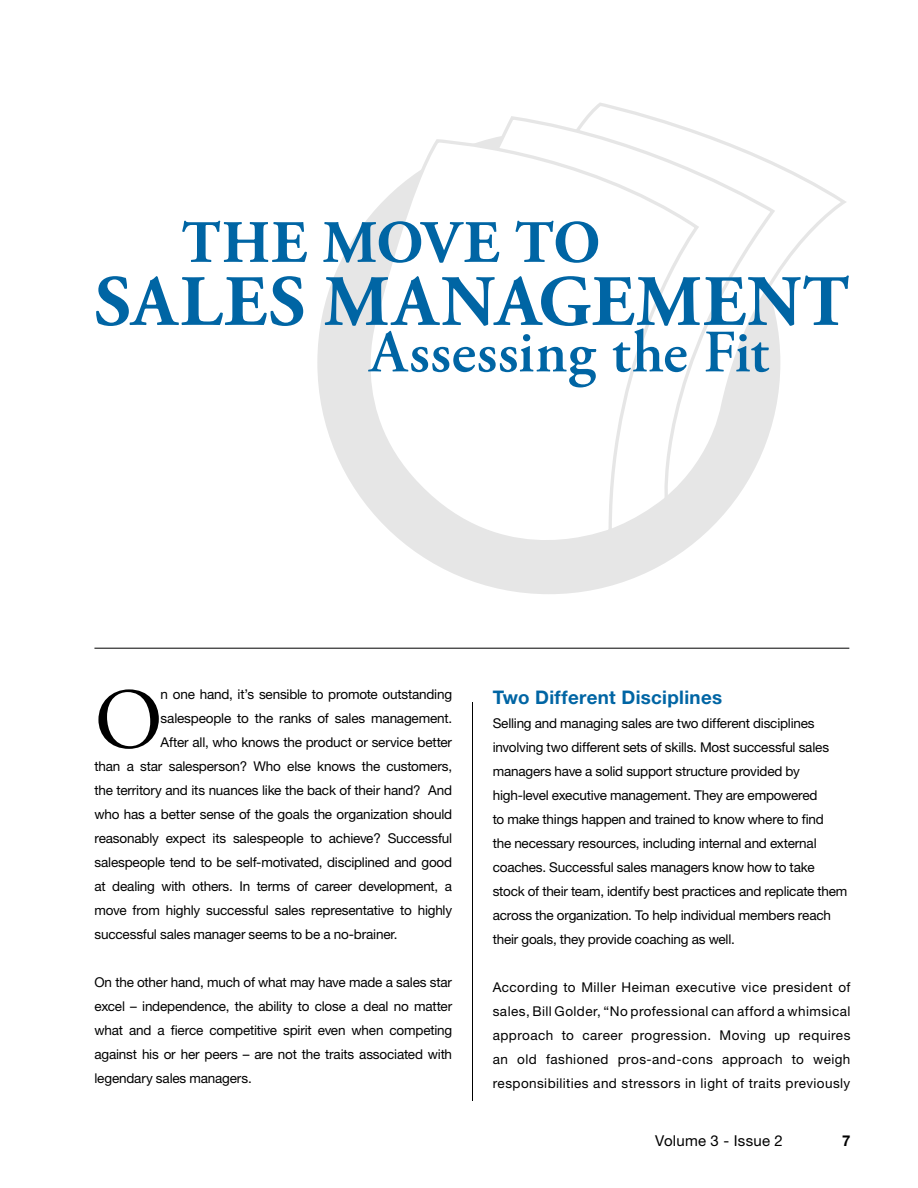
<style>
.page{position:relative;width:918px;height:1188px;background:#fff}
.page>*{position:absolute;margin:0;border:0;box-sizing:border-box;transform-origin:0 0}
.t1{font:85.95px "Adobe Garamond Pro";color:#000}
.t2{font:700 72px "Adobe Garamond Pro";letter-spacing:.025em;color:#0065a4}
.t3{font:600 60px "Adobe Garamond Pro";letter-spacing:.01em;color:#0065a4}
.t4{font:700 60px "Adobe Garamond Pro";letter-spacing:.005em;color:#0065a4}
.t5{font:700 18.75px "Helvetica Neue";letter-spacing:.02em;color:#0065a4}
.t6{font:15px "Helvetica Neue";letter-spacing:.015em;color:#000}
.t7{font:13.5px/24px "Helvetica Neue";letter-spacing:-.015em;color:#000;text-align:justify}
</style>
<div class="page">
<div style="left:317px;top:131px;width:463px;height:463px;background:#e6e6e6;border-radius:50%"></div>
<svg style="left:511px;top:103px;width:335px;height:303px"></svg>
<svg style="left:502px;top:118px;width:274px;height:420px"></svg>
<svg style="left:337px;top:136px;width:363px;height:435px"></svg>
<hr style="left:472px;top:702px;width:1px;height:399px;background:#000">
<hr style="left:94px;top:648px;width:755px;height:1px;background:#000">
<h3 class="t4" style="left:182px;top:208px;width:420px">THE MOVE TO</h3>
<h2 class="t2" style="left:94px;top:260px;width:756px">SALES MANAGEMENT</h2>
<h3 class="t3" style="left:370px;top:318px;width:401px">Assessing the Fit</h3>
<h1 class="t1" style="left:94px;top:669px;width:70px">O</h1>
<p class="t7" style="left:161px;top:683px;width:293px">n one hand, it’s sensible to promote outstanding</p>
<p class="t7" style="left:161px;top:707px;width:293px">salespeople to the ranks of sales management.</p>
<p class="t7" style="left:161px;top:731px;width:293px">After all, who knows the product or service better</p>
<p class="t7" style="left:94px;top:755px;width:359px">than a star salesperson? Who else knows the customers,</p>
<p class="t7" style="left:94px;top:779px;width:359px">the territory and its nuances like the back of their hand? And</p>
<p class="t7" style="left:94px;top:803px;width:359px">who has a better sense of the goals the organization should</p>
<p class="t7" style="left:94px;top:827px;width:359px">reasonably expect its salespeople to achieve? Successful</p>
<p class="t7" style="left:94px;top:851px;width:359px">salespeople tend to be self-motivated, disciplined and good</p>
<p class="t7" style="left:94px;top:875px;width:359px">at dealing with others. In terms of career development, a</p>
<p class="t7" style="left:94px;top:899px;width:359px">move from highly successful sales representative to highly</p>
<p class="t7" style="left:94px;top:923px;width:305px">successful sales manager seems to be a no-brainer.</p>
<p class="t7" style="left:94px;top:971px;width:359px">On the other hand, much of what may have made a sales star excel – independence, the ability to close a deal no matter what and a fierce competitive spirit even when competing against his or her peers – are not the traits associated with legendary sales managers.</p>
<h3 class="t5" style="left:493px;top:685px;width:231px">Two Different Disciplines</h3>
<p class="t7" style="left:493px;top:711px;width:356px;text-align:left">Selling and managing sales are two different disciplines involving two different sets of skills. Most successful sales managers have a solid support structure provided by high-level executive management. They are empowered<br>to make things happen and trained to know where to find<br>the necessary resources, including internal and external coaches. Successful sales managers know how to take stock of their team, identify best practices and replicate them across the organization. To help individual members reach their goals, they provide coaching as well.</p>
<p class="t7" style="left:493px;top:975px;width:359px">According to Miller Heiman executive vice president of sales, Bill Golder, “No professional can afford a whimsical approach to career progression. Moving up requires an old fashioned pros-and-cons approach to weigh responsibilities and stressors in light of traits previously</p>
<p class="t6" style="left:655px;top:1132px;width:129px">Volume 3 - Issue 2</p>
</div>
